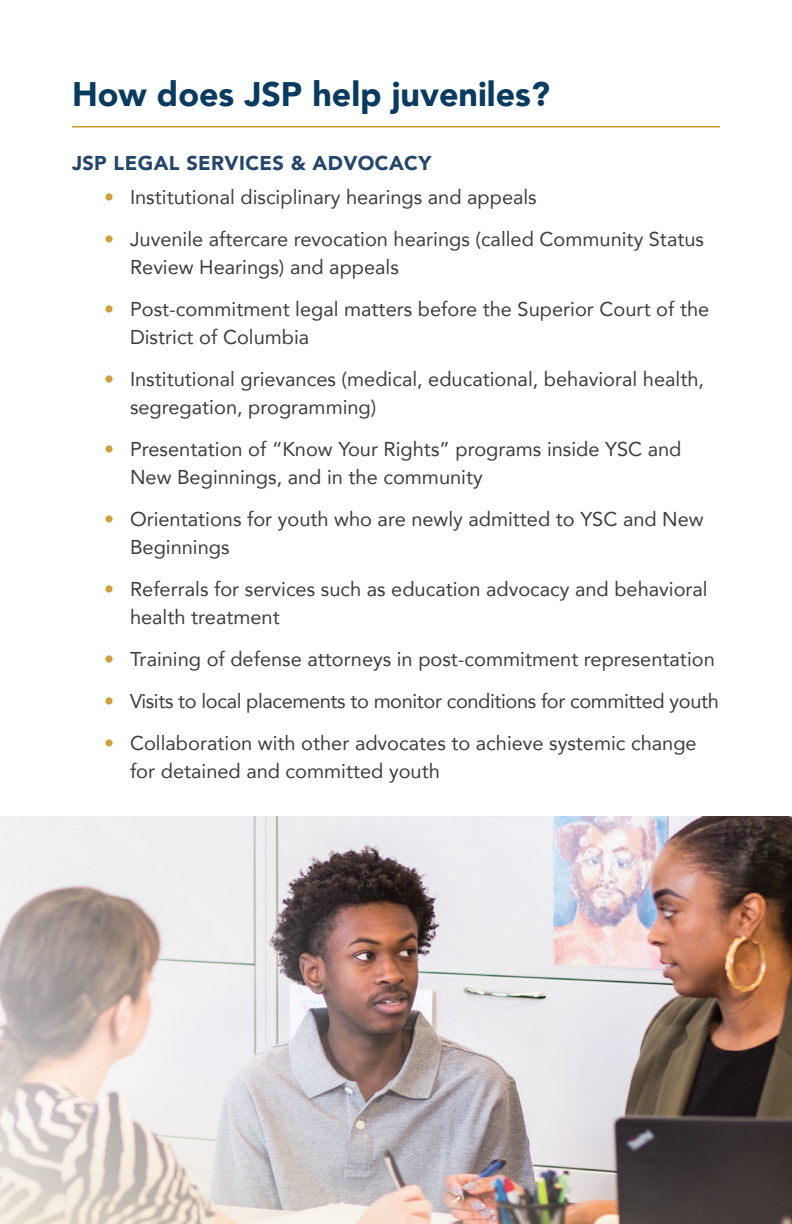
<style>
.page{position:relative;width:792px;height:1224px;background:#fff}
.page>*{position:absolute;margin:0;border:0;box-sizing:border-box;transform-origin:0 0}
.t1{font:900 34px "Avenir";color:#093a5f}
.t2{font:20px/28px "Avenir";color:#3e3e3f}
.t3{font:20px "Avenir";letter-spacing:-.02em;color:#3e3e3f}
.t4{font:900 20px "Avenir";letter-spacing:.02em;color:#24466a}
.s1{color:#cea13c}
</style>
<div class="page">
<hr style="left:72px;top:126px;width:648px;height:2px;background:#c9992b">
<img style="left:0;top:816px;width:792px;height:408px">
<h2 class="t1" style="left:72px;top:65px;width:479px">How does JSP help juveniles?</h2>
<h3 class="t4" style="left:72px;top:146px;width:361px">JSP LEGAL SERVICES &amp; ADVOCACY</h3>
<p class="t2" style="left:104px;top:182px;width:434px"><span class="s1">•</span> Institutional disciplinary hearings and appeals</p>
<p class="t2" style="left:130px;top:224px;width:576px;text-indent:-26px"><span class="s1">•</span> Juvenile aftercare revocation hearings (called Community Status<br>Review Hearings) and appeals</p>
<p class="t2" style="left:130px;top:294px;width:581px;text-indent:-26px"><span class="s1">•</span> Post-commitment legal matters before the Superior Court of the<br>District of Columbia</p>
<p class="t2" style="left:130px;top:364px;width:576px;text-indent:-26px"><span class="s1">•</span> Institutional grievances (medical, educational, behavioral health, segregation, programming)</p>
<p class="t2" style="left:130px;top:434px;width:553px;text-indent:-26px"><span class="s1">•</span> Presentation of “Know Your Rights” programs inside YSC and<br>New Beginnings, and in the community</p>
<p class="t2" style="left:130px;top:504px;width:575px;text-indent:-26px"><span class="s1">•</span> Orientations for youth who are newly admitted to YSC and New<br>Beginnings</p>
<p class="t2" style="left:130px;top:574px;width:579px;text-indent:-26px"><span class="s1">•</span> Referrals for services such as education advocacy and behavioral health treatment</p>
<p class="t2" style="left:104px;top:644px;width:612px"><span class="s1">•</span> Training of defense attorneys in post-commitment representation</p>
<p class="t3" style="left:104px;top:685px;width:616px"><span class="s1">•</span> Visits to local placements to monitor conditions for committed youth</p>
<p class="t2" style="left:130px;top:728px;width:568px;text-indent:-26px"><span class="s1">•</span> Collaboration with other advocates to achieve systemic change for detained and committed youth</p>
</div>
